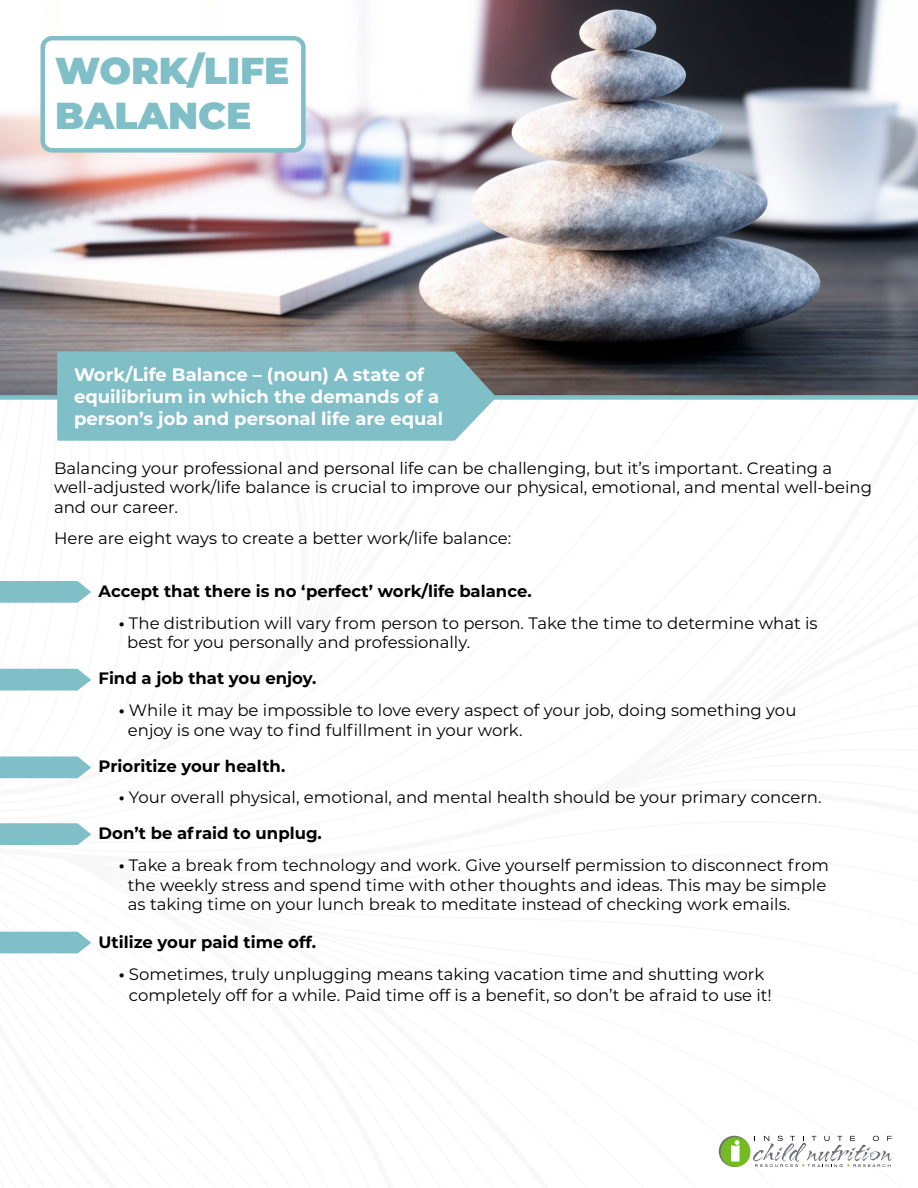
<style>
.page{position:relative;width:918px;height:1188px;background:#fff}
.page>*{position:absolute;margin:0;border:0;box-sizing:border-box;transform-origin:0 0}
.t1{font:900 37.5px/45px "Montserrat";color:#80bfc7}
.t2{font:700 18px/21.6px "Montserrat";color:#fff}
.t3{font:16.5px/19.5px "Montserrat";color:#000}
.t4{font:700 16.5px "Montserrat";color:#000}
.s1{font-weight:700}
</style>
<div class="page">
<img style="left:496px;top:0;width:422px;height:400px">
<img style="left:0;top:0;width:496px;height:441px">
<svg style="left:0;top:581px;width:91px;height:22px;background:#8ac4cb"></svg>
<svg style="left:0;top:669px;width:91px;height:22px;background:#8bc4cc"></svg>
<svg style="left:0;top:756px;width:91px;height:22px;background:#8bc4cb"></svg>
<svg style="left:0;top:823px;width:91px;height:22px;background:#8ac4cb"></svg>
<svg style="left:0;top:932px;width:91px;height:22px;background:#8cc5cc"></svg>
<div style="left:43px;top:38px;width:260px;height:112px;background:#fff;border-radius:9px"></div>
<div style="left:41px;top:36px;width:265px;height:117px;border:4px solid #80bfc7;border-radius:9px"></div>
<svg style="left:719px;top:1136px;width:31px;height:31px"></svg>
<div style="left:721px;top:1137px;width:29px;height:30px;background:#74bb23;border-radius:50%"></div>
<svg style="left:753px;top:1136px;width:139px;height:31px"></svg>
<svg style="left:731px;top:1140px;width:9px;height:22px"></svg>
<h1 class="t1" style="left:55px;top:46px;width:236px">WORK/LIFE<br>BALANCE</h1>
<p class="t2" style="left:74px;top:363px;width:371px">Work/Life Balance – (noun) A state of equilibrium in which the demands of a person’s job and personal life are equal</p>
<p class="t3" style="left:54px;top:457px;width:820px">Balancing your professional and personal life can be challenging, but it’s important. Creating a well-adjusted work/life balance is crucial to improve our physical, emotional, and mental well-being and our career.</p>
<p class="t3" style="left:54px;top:528px;width:459px">Here are eight ways to create a better work/life balance:</p>
<p class="t4" style="left:99px;top:579px;width:435px">Accept that there is no ‘perfect’ work/life balance.</p>
<p class="t3" style="left:127px;top:613px;width:692px;text-indent:-9px"><span class="s1">•</span> The distribution will vary from person to person. Take the time to determine what is best for you personally and professionally.</p>
<p class="t4" style="left:99px;top:667px;width:219px">Find a job that you enjoy.</p>
<p class="t3" style="left:128px;top:700px;width:670px;text-indent:-9px"><span class="s1">•</span> While it may be impossible to love every aspect of your job, doing something you enjoy is one way to find fulfillment in your work.</p>
<p class="t4" style="left:99px;top:754px;width:188px">Prioritize your health.</p>
<p class="t3" style="left:99px;top:779px;width:725px;line-height:36px;text-indent:20px"><span class="s1">•</span> Your overall physical, emotional, and mental health should be your primary concern.<br><span class="s1">Don’t be afraid to unplug.</span></p>
<p class="t3" style="left:128px;top:855px;width:702px;text-indent:-9px"><span class="s1">•</span> Take a break from technology and work. Give yourself permission to disconnect from the weekly stress and spend time with other thoughts and ideas. This may be simple as taking time on your lunch break to meditate instead of checking work emails.</p>
<p class="t4" style="left:99px;top:930px;width:219px">Utilize your paid time off.</p>
<p class="t3" style="left:129px;top:963px;width:645px;line-height:21px;text-indent:-10px"><span class="s1">•</span> Sometimes, truly unplugging means taking vacation time and shutting work completely off for a while. Paid time off is a benefit, so don’t be afraid to use it!</p>
</div>
